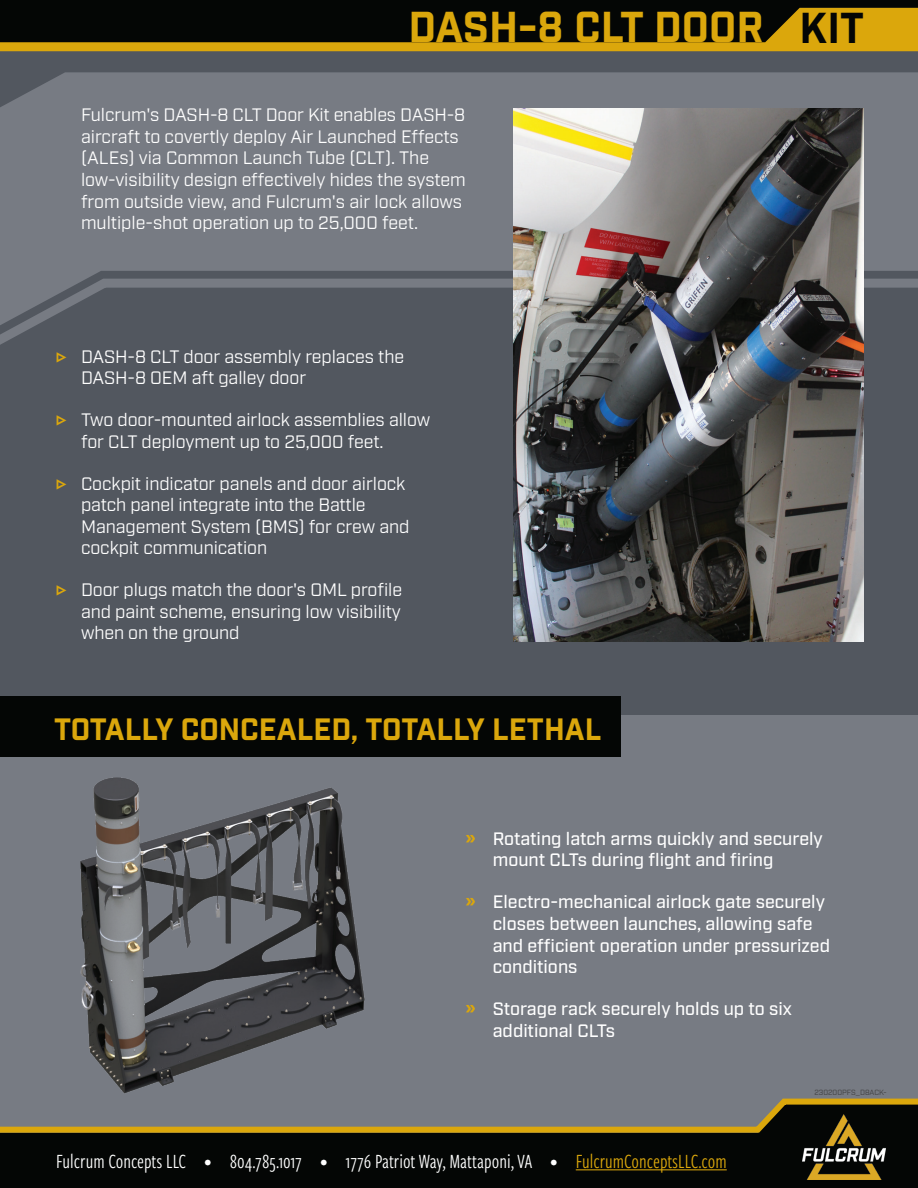
<style>
.page{position:relative;width:918px;height:1188px;background:#52575f}
.page>*{position:absolute;margin:0;border:0;box-sizing:border-box;transform-origin:0 0}
.t1{font:42px "Industry Inc Base";color:#dba70c}
.t2{font:30px "Industry Inc Base";color:#dba70c}
.t3{font:21px "Freight Sans Cmp Pro";color:#fff}
.t4{font:18px/21.6px "Industry";letter-spacing:-.005em;color:#fff}
.t5{font:500 18px/21.6px "Industry";color:#fff}
.t6{font:7.5px "Industry";color:#3e3e3f}
.s1{color:#040605}
.s2{font-family:"Industry Inc Base";font-weight:400;color:#dba70c}
.s3{font-size:15px}
.s4{color:#dba70c}
</style>
<div class="page">
<div style="left:0;top:716px;width:918px;height:472px;background:#777b83"></div>
<div style="left:0;top:1136px;width:918px;height:52px;background:#040605"></div>
<svg style="left:0;top:1098px;width:918px;height:38px"></svg>
<img style="left:803px;top:1114px;width:82px;height:66px">
<hr style="left:576px;top:1169px;width:151px;height:1px;background:#dba70c">
<svg style="left:0;top:72px;width:918px;height:253px;fill:#777b83"></svg>
<div style="left:0;top:697px;width:621px;height:60px;background:#040605"></div>
<svg style="left:0;top:0;width:918px;height:51px;background:#3e3106"></svg>
<img style="left:513px;top:108px;width:351px;height:533px">
<img style="left:81px;top:777px;width:284px;height:316px">
<h1 class="t1" style="left:408px;top:2px;width:457px">DASH-8 CLT DOOR <span class="s1">KIT</span></h1>
<p class="t4" style="left:81px;top:104px;width:386px">Fulcrum's DASH-8 CLT Door Kit enables DASH-8 aircraft to covertly deploy Air Launched Effects (ALEs) via Common Launch Tube (CLT). The low-visibility design effectively hides the system from outside view, and Fulcrum's air lock allows multiple-shot operation up to 25,000 feet.</p>
<p class="t4" style="left:81px;top:346px;width:325px">DASH-8 CLT door assembly replaces the<br>DASH-8 OEM aft galley door</p>
<p class="t4" style="left:81px;top:409px;width:351px">Two door-mounted airlock assemblies allow for CLT deployment up to 25,000 feet.</p>
<p class="t4" style="left:81px;top:473px;width:330px">Cockpit indicator panels and door airlock patch panel integrate into the Battle Management System (BMS) for crew and cockpit communication</p>
<p class="t4" style="left:81px;top:580px;width:323px;text-align:justify">Door plugs match the door's OML profile and paint scheme, ensuring low visibility when on the ground</p>
<h2 class="t2" style="left:54px;top:712px;width:549px">TOTALLY CONCEALED, TOTALLY LETHAL</h2>
<p class="t5" style="left:493px;top:828px;width:332px;text-indent:-27px"><span class="s2">»</span> Rotating latch arms quickly and securely mount CLTs during flight and firing</p>
<p class="t5" style="left:493px;top:892px;width:339px;text-indent:-27px"><span class="s2">»</span> Electro-mechanical airlock gate securely closes between launches, allowing safe and efficient operation under pressurized conditions</p>
<p class="t5" style="left:493px;top:999px;width:301px;text-indent:-27px"><span class="s2">»</span> Storage rack securely holds up to six additional CLTs</p>
<p class="t3" style="left:56px;top:1147px;width:672px">Fulcrum Concepts LLC <span class="s3">•</span> 804.785.1017 <span class="s3">•</span> 1776 Patriot Way, Mattaponi, VA <span class="s3">•</span> <span class="s4">FulcrumConceptsLLC.com</span></p>
<p class="t6" style="left:814px;top:1088px;width:74px">230200PFS_D8ACK-</p>
</div>
